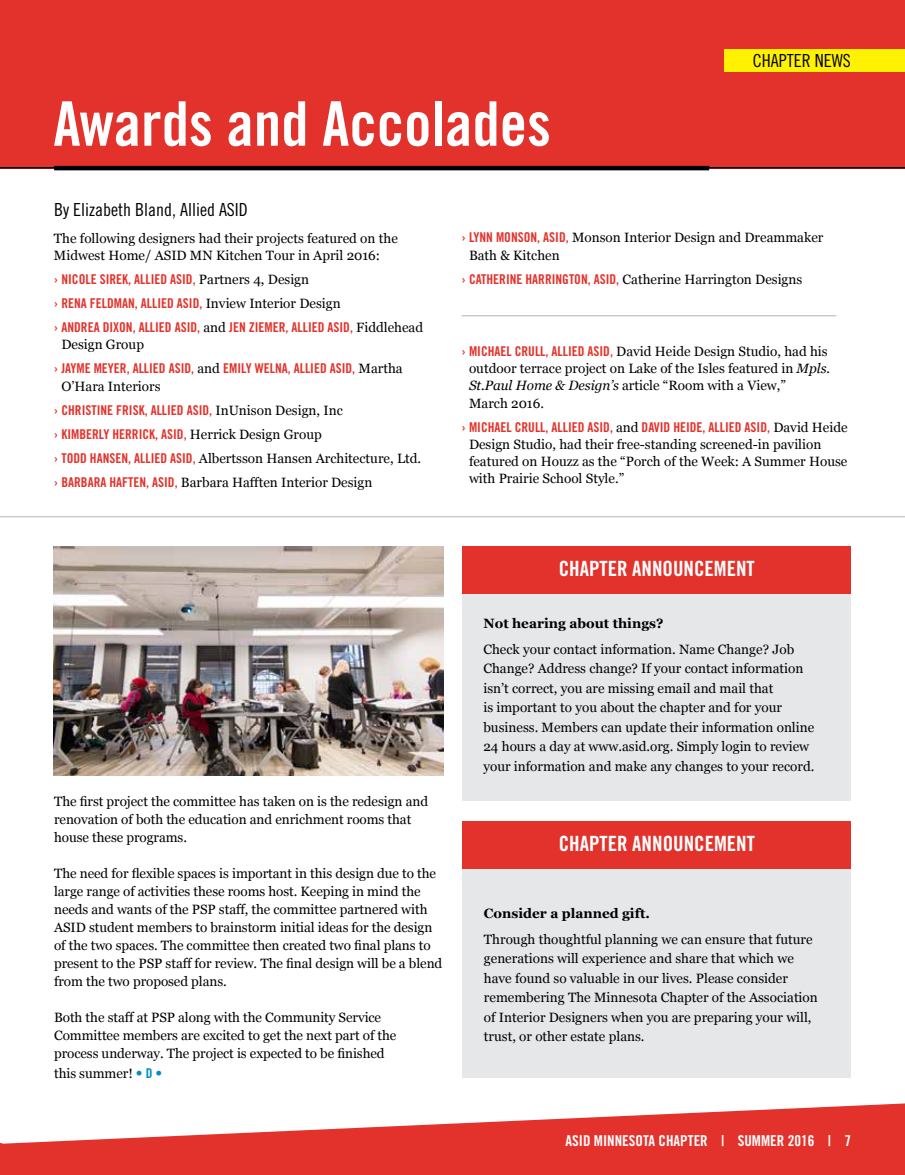
<style>
.page{position:relative;width:905px;height:1175px;background:#fff}
.page>*{position:absolute;margin:0;border:0;box-sizing:border-box;transform-origin:0 0}
.t1{font:61.5px "Trade Gothic LT Std Bd Cn 20";color:#fff}
.t2{font:21px "Trade Gothic LT Std Bd Cn 20";color:#fff}
.t3{font:18px "Trade Gothic LT Std Cn 18";color:#000}
.t4{font:15px "Trade Gothic LT Std Bd Cn 20";color:#fff}
.t5{font:13.5px/19.5px "Georgia";color:#000}
.t6{font:13.5px/24px "Trade Gothic LT Std Bd Cn 20";color:#e3322b}
.t7{font:13.5px/17.2px "Georgia";color:#000101}
.t8{font:700 13.5px "Georgia";color:#000}
.s1{font-family:"Georgia";color:#000}
.s2{font-family:"Trade Gothic LT Std Bd Cn 20";color:#e3322b}
.s3{font-style:italic}
.s4{font-family:"Georgia";color:#000101}
.s5{font-family:"Trade Gothic LT Std Bd Cn 20";color:#008dc7}
</style>
<div class="page">
<div style="left:0;top:0;width:904px;height:168px;background:#e3322b"></div>
<div style="left:724px;top:49px;width:180px;height:23px;background:#fff200"></div>
<svg style="left:2px;top:1103px;width:902px;height:71px;fill:#e3322b"></svg>
<hr style="left:0;top:167px;width:904px;height:1px;background:#000">
<hr style="left:54px;top:166px;width:655px;height:4px;background:#000">
<hr style="left:0;top:516px;width:904px;height:1px;background:#b1b4b6">
<hr style="left:0;top:1143px;width:2px;height:31px;background:#e3322b">
<hr style="left:461px;top:315px;width:375px;height:1px;background:#b1b4b6">
<img style="left:53px;top:546px;width:390px;height:229px">
<div style="left:462px;top:546px;width:388px;height:255px;background:#e6e7e8"></div>
<div style="left:462px;top:546px;width:388px;height:47px;background:#e3322b"></div>
<div style="left:462px;top:821px;width:389px;height:257px;background:#e6e7e8"></div>
<div style="left:462px;top:821px;width:389px;height:47px;background:#e3322b"></div>
<h1 class="t1" style="left:53px;top:86px;width:499px">Awards and Accolades</h1>
<h3 class="t3" style="left:54px;top:198px;width:195px">By Elizabeth Bland, Allied ASID</h3>
<h3 class="t3" style="left:753px;top:50px;width:99px">CHAPTER NEWS</h3>
<p class="t5" style="left:54px;top:229px;width:345px;line-height:17.2px">The following designers had their projects featured on the<br>Midwest Home/ ASID MN Kitchen Tour in April 2016:</p>
<p class="t6" style="left:54px;top:267px;width:371px">› NICOLE SIREK, ALLIED ASID, <span class="s1">Partners 4, Design<br></span>› RENA FELDMAN, ALLIED ASID, <span class="s1">Inview Interior Design<br></span>› ANDREA DIXON, ALLIED ASID, <span class="s1">and</span> JEN ZIEMER, ALLIED ASID, <span class="s1">Fiddlehead</span></p>
<p class="t5" style="left:61px;top:334px;width:84px">Design Group</p>
<p class="t6" style="left:54px;top:356px;width:350px">› JAYME MEYER, ALLIED ASID, <span class="s1">and</span> EMILY WELNA, ALLIED ASID, <span class="s1">Martha</span></p>
<p class="t5" style="left:61px;top:376px;width:101px">O’Hara Interiors</p>
<p class="t6" style="left:54px;top:398px;width:290px">› CHRISTINE FRISK, ALLIED ASID, <span class="s1">InUnison Design, Inc </span>› KIMBERLY HERRICK, ASID, <span class="s1">Herrick Design Group</span></p>
<p class="t5" style="left:54px;top:445px;width:369px;line-height:24px"><span class="s2">› TODD HANSEN, ALLIED ASID,</span> Albertsson Hansen Architecture, Ltd. <span class="s2">› BARBARA HAFTEN, ASID,</span> Barbara Hafften Interior Design</p>
<p class="t5" style="left:469px;top:229px;width:356px;line-height:17.2px;text-indent:-7px"><span class="s2">› LYNN MONSON, ASID,</span> Monson Interior Design and Dreammaker<br>Bath &amp; Kitchen</p>
<p class="t6" style="left:461px;top:267px;width:342px">› CATHERINE HARRINGTON, ASID, <span class="s1">Catherine Harrington Designs</span></p>
<p class="t7" style="left:469px;top:342px;width:363px;text-indent:-7px"><span class="s2">› MICHAEL CRULL, ALLIED ASID,</span> David Heide Design Studio, had his outdoor terrace project on Lake of the Isles featured in <span class="s3">Mpls.<br>St.Paul Home &amp; Design’s</span> article “Room with a View,”<br>March 2016.</p>
<p class="t6" style="left:461px;top:414px;width:388px">› MICHAEL CRULL, ALLIED ASID, <span class="s4">and</span> DAVID HEIDE, ALLIED ASID, <span class="s4">David Heide</span></p>
<p class="t7" style="left:469px;top:435px;width:380px">Design Studio, had their free-standing screened-in pavilion featured on Houzz as the “Porch of the Week: A Summer House with Prairie School Style.”</p>
<p class="t5" style="left:54px;top:791px;width:375px;line-height:18px">The first project the committee has taken on is the redesign and renovation of both the education and enrichment rooms that house these programs.</p>
<p class="t5" style="left:54px;top:863px;width:390px;line-height:18px">The need for flexible spaces is important in this design due to the large range of activities these rooms host. Keeping in mind the needs and wants of the PSP staff, the committee partnered with ASID student members to brainstorm initial ideas for the design of the two spaces. The committee then created two final plans to present to the PSP staff for review. The final design will be a blend from the two proposed plans.</p>
<p class="t5" style="left:54px;top:1007px;width:344px;line-height:18px">Both the staff at PSP along with the Community Service<br>Committee members are excited to get the next part of the process underway. The project is expected to be finished</p>
<p class="t5" style="left:54px;top:1062px;width:110px">this summer! <span class="s5">• D •</span></p>
<h2 class="t2" style="left:558px;top:556px;width:197px">CHAPTER ANNOUNCEMENT</h2>
<p class="t8" style="left:483px;top:613px;width:182px">Not hearing about things?</p>
<p class="t5" style="left:483px;top:639px;width:332px">Check your contact information. Name Change? Job Change? Address change? If your contact information isn’t correct, you are missing email and mail that<br>is important to you about the chapter and for your business. Members can update their information online 24 hours a day at www.asid.org. Simply login to review your information and make any changes to your record.</p>
<h2 class="t2" style="left:558px;top:830px;width:197px">CHAPTER ANNOUNCEMENT</h2>
<p class="t8" style="left:484px;top:902px;width:167px">Consider a planned gift.</p>
<p class="t5" style="left:484px;top:929px;width:335px">Through thoughtful planning we can ensure that future generations will experience and share that which we have found so valuable in our lives. Please consider remembering The Minnesota Chapter of the Association of Interior Designers when you are preparing your will, trust, or other estate plans.</p>
<p class="t4" style="left:565px;top:1131px;width:287px">ASID MINNESOTA CHAPTER | SUMMER 2016 | 7</p>
</div>
